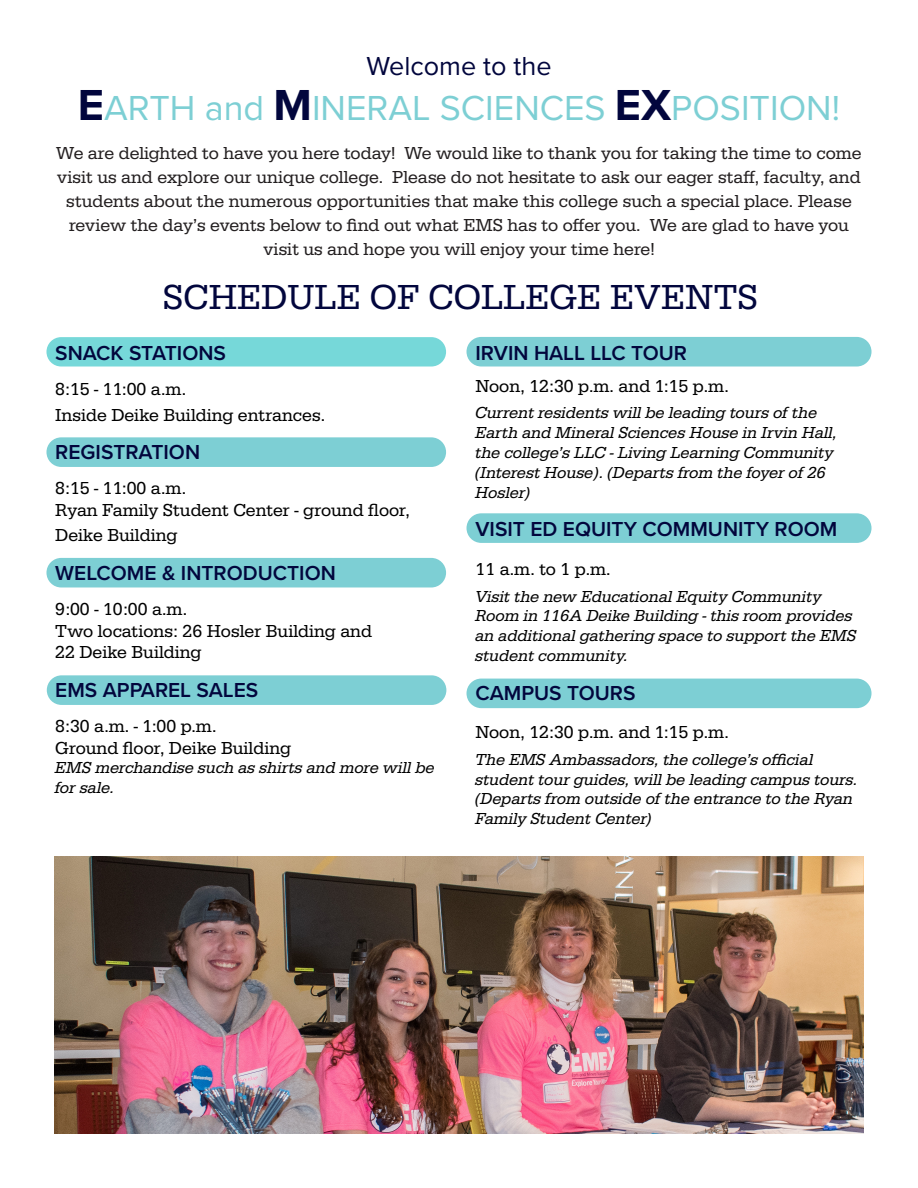
<style>
.page{position:relative;width:918px;height:1188px;background:#fff}
.page>*{position:absolute;margin:0;border:0;box-sizing:border-box;transform-origin:0 0}
.t1{font:36px "Proxima Nova";color:#7dcfd4}
.t2{font:36px "Serifa";color:#02063d}
.t3{font:27px "Proxima Nova";color:#02063d}
.t4{font:600 21px "Proxima Nova";color:#02063d}
.t5{font:18px/24px "Serifa";color:#231f20;text-align:center}
.t6{font:18px/21.6px "Serifa";color:#000}
.t7{font:italic 16.5px/19.8px "Serifa";color:#000}
.s1{font-weight:700;font-size:45px;color:#02063d}
</style>
<div class="page">
<div style="left:467px;top:679px;width:405px;height:29px;background:#7dcfd4;border-radius:15px"></div>
<div style="left:467px;top:513px;width:405px;height:30px;background:#7dcfd4;border-radius:15px"></div>
<div style="left:467px;top:337px;width:405px;height:30px;background:#7dcfd4;border-radius:15px"></div>
<div style="left:47px;top:675px;width:399px;height:30px;background:#7dcfd4;border-radius:15px"></div>
<div style="left:46px;top:558px;width:400px;height:29px;background:#7dcfd4;border-radius:15px"></div>
<div style="left:46px;top:437px;width:400px;height:30px;background:#7dcfd4;border-radius:15px"></div>
<div style="left:46px;top:337px;width:400px;height:30px;background:#76d8d9;border-radius:15px"></div>
<img style="left:54px;top:856px;width:810px;height:278px">
<p class="t3" style="left:366px;top:46px;width:187px">Welcome to the</p>
<p class="t1" style="left:78px;top:81px;width:764px"><span class="s1">E</span>ARTH and <span class="s1">M</span>INERAL SCIENCES <span class="s1">EX</span>POSITION!</p>
<p class="t5" style="left:56px;top:141px;width:807px">We are delighted to have you here today! We would like to thank you for taking the time to come visit us and explore our unique college. Please do not hesitate to ask our eager staff, faculty, and students about the numerous opportunities that make this college such a special place. Please review the day’s events below to find out what EMS has to offer you. We are glad to have you visit us and hope you will enjoy your time here!</p>
<p class="t2" style="left:163px;top:277px;width:597px">SCHEDULE OF COLLEGE EVENTS</p>
<p class="t4" style="left:55px;top:338px;width:172px">SNACK STATIONS</p>
<p class="t6" style="left:55px;top:377px;width:271px;line-height:25.2px">8:15 - 11:00 a.m.<br>Inside Deike Building entrances.</p>
<p class="t4" style="left:55px;top:437px;width:146px">REGISTRATION</p>
<p class="t6" style="left:55px;top:478px;width:356px">8:15 - 11:00 a.m.<br>Ryan Family Student Center - ground floor,</p>
<p class="t6" style="left:55px;top:525px;width:124px">Deike Building</p>
<p class="t4" style="left:55px;top:557px;width:282px">WELCOME &amp; INTRODUCTION</p>
<p class="t6" style="left:55px;top:598px;width:133px">9:00 - 10:00 a.m.</p>
<p class="t6" style="left:55px;top:620px;width:318px">Two locations: 26 Hosler Building and<br>22 Deike Building</p>
<p class="t4" style="left:55px;top:674px;width:205px">EMS APPAREL SALES</p>
<p class="t6" style="left:55px;top:715px;width:163px">8:30 a.m. - 1:00 p.m.</p>
<p class="t6" style="left:55px;top:737px;width:237px">Ground floor, Deike Building</p>
<p class="t7" style="left:55px;top:758px;width:381px">EMS merchandise such as shirts and more will be for sale.</p>
<p class="t4" style="left:476px;top:337px;width:213px">IRVIN HALL LLC TOUR</p>
<p class="t6" style="left:476px;top:375px;width:255px">Noon, 12:30 p.m. and 1:15 p.m.</p>
<p class="t7" style="left:476px;top:403px;width:363px">Current residents will be leading tours of the Earth and Mineral Sciences House in Irvin Hall, the college’s LLC - Living Learning Community (Interest House). (Departs from the foyer of 26<br>Hosler)</p>
<p class="t4" style="left:476px;top:514px;width:363px">VISIT ED EQUITY COMMUNITY ROOM</p>
<p class="t6" style="left:476px;top:558px;width:137px">11 a.m. to 1 p.m.</p>
<p class="t7" style="left:476px;top:586px;width:382px">Visit the new Educational Equity Community Room in 116A Deike Building - this room provides an additional gathering space to support the EMS student community.</p>
<p class="t4" style="left:476px;top:677px;width:162px">CAMPUS TOURS</p>
<p class="t6" style="left:476px;top:722px;width:255px">Noon, 12:30 p.m. and 1:15 p.m.</p>
<p class="t7" style="left:476px;top:750px;width:384px">The EMS Ambassadors, the college’s official student tour guides, will be leading campus tours. (Departs from outside of the entrance to the Ryan Family Student Center)</p>
</div>
